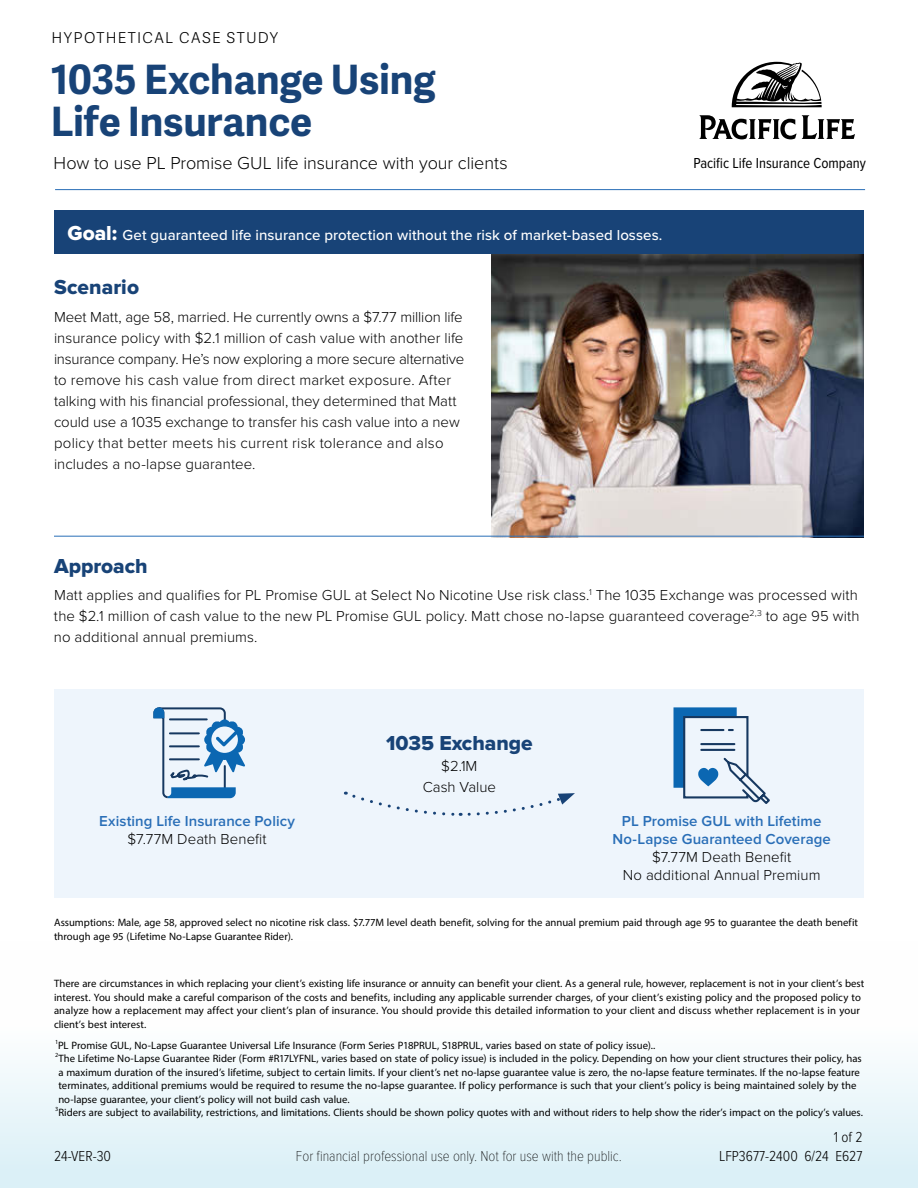
<style>
.page{position:relative;width:918px;height:1188px;background:#fff}
.page>*{position:absolute;margin:0;border:0;box-sizing:border-box;transform-origin:0 0}
.t1{font:700 40.5px/42px "Adelle Sans";letter-spacing:-.005em;color:#184377}
.t2{font:21px "Proxima Nova Extrabld";color:#184377}
.t3{font:300 18px "Proxima Nova";letter-spacing:-.005em;color:#000}
.t4{font:15px/13.5px "Myriad Arabic";color:#000}
.t5{font:300 15px/21px "Proxima Nova";letter-spacing:.005em;color:#000;text-align:center}
.t6{font:600 15px/18px "Proxima Nova";letter-spacing:.005em;color:#296eb7;text-align:center}
.t7{font:500 15px "Proxima Nova";letter-spacing:.005em;color:#fff}
.t8{font:100 15px "Proxima Nova Cond";color:#000}
.t9{font:300 15px "Proxima Nova Cond";color:#000}
.t10{font:15px "Proxima Nova Cond";color:#000}
.t11{font:300 15px "Adelle Sans";letter-spacing:.08em;color:#000}
.s1{font-family:"Proxima Nova Extrabld";font-weight:400;font-size:21px}
</style>
<div class="page">
<div style="left:54px;top:689px;width:810px;height:208px;background:#eef5fc"></div>
<img style="left:491px;top:254px;width:373px;height:282px">
<div style="left:0;top:941px;width:918px;height:247px;background:linear-gradient(to bottom,#fff,#dcf0f7)"></div>
<hr style="left:55px;top:189px;width:810px;height:1px;background:#296eb7">
<hr style="left:54px;top:536px;width:810px;height:1px;background:#296eb7">
<div style="left:54px;top:210px;width:810px;height:44px;background:#184377"></div>
<svg style="left:345px;top:792px;width:230px;height:24px"></svg>
<svg style="left:153px;top:707px;width:92px;height:92px"></svg>
<svg style="left:674px;top:707px;width:96px;height:97px"></svg>
<svg style="left:700px;top:115px;width:155px;height:24px"></svg>
<svg style="left:732px;top:62px;width:90px;height:45px"></svg>
<p class="t11" style="left:52px;top:27px;width:228px">HYPOTHETICAL CASE STUDY</p>
<h1 class="t1" style="left:51px;top:57px;width:387px">1035 Exchange Using<br>Life Insurance</h1>
<p class="t3" style="left:54px;top:152px;width:456px">How to use PL Promise GUL life insurance with your clients</p>
<p class="t7" style="left:68px;top:224px;width:596px"><span class="s1">Goal:</span> Get guaranteed life insurance protection without the risk of market-based losses.</p>
<h2 class="t2" style="left:54px;top:275px;width:87px">Scenario</h2>
<p class="t5" style="left:54px;top:307px;width:412px;text-align:left">Meet Matt, age 58, married. He currently owns a $7.77 million life insurance policy with $2.1 million of cash value with another life insurance company. He’s now exploring a more secure alternative to remove his cash value from direct market exposure. After talking with his financial professional, they determined that Matt could use a 1035 exchange to transfer his cash value into a new policy that better meets his current risk tolerance and also includes a no-lapse guarantee.</p>
<p class="t10" style="left:693px;top:155px;width:174px">Pacific Life Insurance Company</p>
<h2 class="t2" style="left:54px;top:554px;width:95px">Approach</h2>
<p class="t5" style="left:54px;top:585px;width:807px;text-align:justify">Matt applies and qualifies for PL Promise GUL at Select No Nicotine Use risk class.<sup>1</sup> The 1035 Exchange was processed with the $2.1 million of cash value to the new PL Promise GUL policy. Matt chose no-lapse guaranteed coverage<sup>2,3</sup> to age 95 with no additional annual premiums.</p>
<p class="t6" style="left:99px;top:812px;width:197px">Existing Life Insurance Policy</p>
<p class="t5" style="left:127px;top:829px;width:141px">$7.77M Death Benefit</p>
<h2 class="t2" style="left:386px;top:731px;width:148px">1035 Exchange</h2>
<p class="t5" style="left:423px;top:756px;width:75px">$2.1M<br>Cash Value</p>
<p class="t6" style="left:612px;top:812px;width:220px">PL Promise GUL with Lifetime<br>No-Lapse Guaranteed Coverage</p>
<p class="t5" style="left:623px;top:848px;width:199px;line-height:18px">$7.77M Death Benefit<br>No additional Annual Premium</p>
<p class="t4" style="left:54px;top:916px;width:806px">Assumptions: Male, age 58, approved select no nicotine risk class. $7.77M level death benefit, solving for the annual premium paid through age 95 to guarantee the death benefit through age 95 (Lifetime No-Lapse Guarantee Rider).</p>
<p class="t4" style="left:54px;top:977px;width:812px">There are circumstances in which replacing your client’s existing life insurance or annuity can benefit your client. As a general rule, however, replacement is not in your client’s best interest. You should make a careful comparison of the costs and benefits, including any applicable surrender charges, of your client’s existing policy and the proposed policy to analyze how a replacement may affect your client’s plan of insurance. You should provide this detailed information to your client and discuss whether replacement is in your client’s best interest.</p>
<p class="t4" style="left:55px;top:1038px;width:810px"><sup>1</sup>PL Promise GUL, No-Lapse Guarantee Universal Life Insurance (Form Series P18PRUL, S18PRUL, varies based on state of policy issue)..<br><sup>2</sup>The Lifetime No-Lapse Guarantee Rider (Form #R17LYFNL, varies based on state of policy issue) is included in the policy. Depending on how your client structures their policy, has a maximum duration of the insured’s lifetime, subject to certain limits. If your client’s net no-lapse guarantee value is zero, the no-lapse feature terminates. If the no-lapse feature terminates, additional premiums would be required to resume the no-lapse guarantee. If policy performance is such that your client’s policy is being maintained solely by the no-lapse guarantee, your client’s policy will not build cash value.<br><sup>3</sup>Riders are subject to availability, restrictions, and limitations. Clients should be shown policy quotes with and without riders to help show the rider’s impact on the policy’s values.</p>
<p class="t9" style="left:834px;top:1128px;width:30px">1 of 2</p>
<p class="t9" style="left:54px;top:1148px;width:59px">24-VER-30</p>
<p class="t8" style="left:296px;top:1148px;width:328px">For financial professional use only. Not for use with the public.</p>
<p class="t9" style="left:719px;top:1148px;width:145px">LFP3677-2400 6/24 E627</p>
</div>
